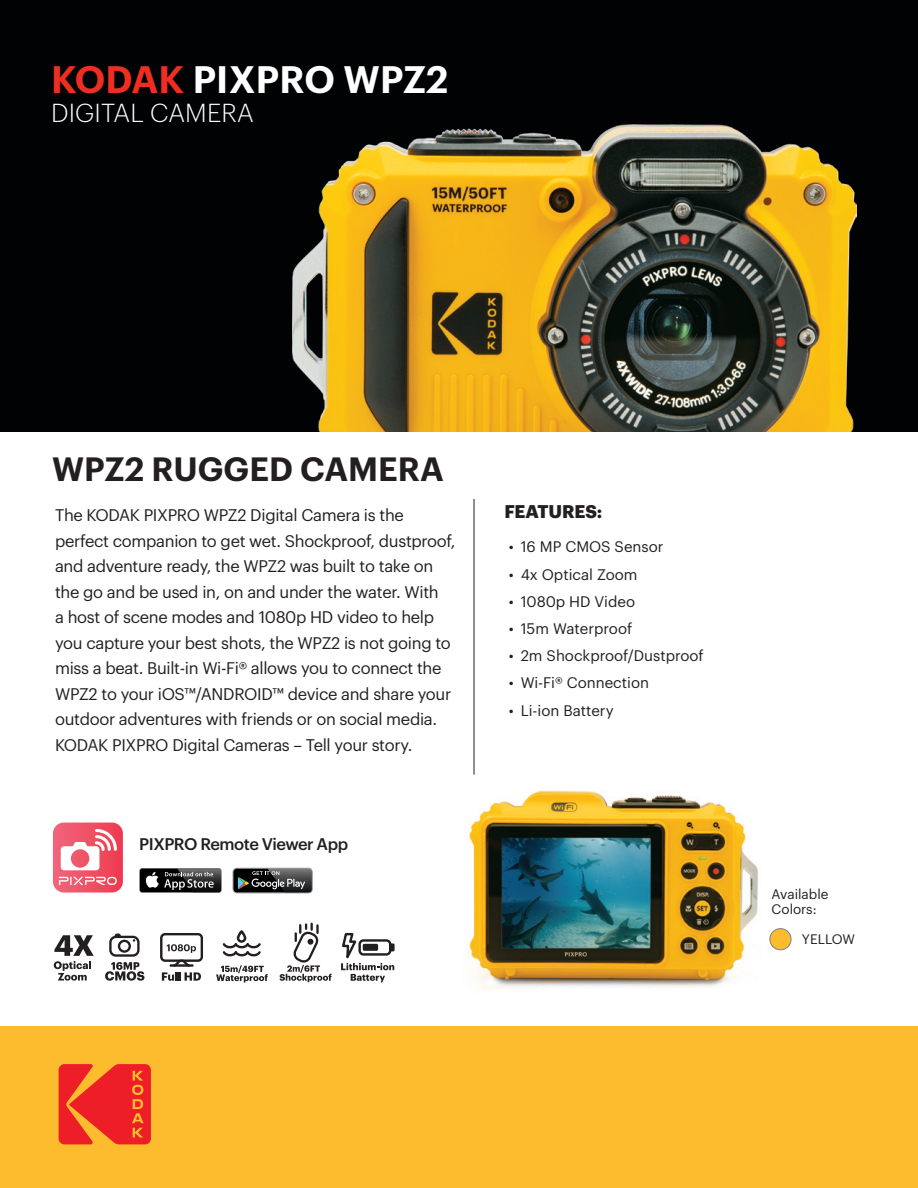
<style>
.page{position:relative;width:918px;height:1188px;background:#fff}
.page>*{position:absolute;margin:0;border:0;box-sizing:border-box;transform-origin:0 0}
.t1{font:600 37.5px "Graphik";letter-spacing:.005em;color:#fff}
.t2{font:600 33px "Graphik";color:#231f20}
.t3{font:300 25.5px "Graphik";letter-spacing:.005em;color:#fff}
.t4{font:700 18px "Graphik";letter-spacing:-.01em;color:#231f20}
.t5{font:16.5px/25.5px "Graphik";letter-spacing:-.02em;color:#231f20}
.t6{font:500 16.5px "Graphik";letter-spacing:-.03em;color:#231f20}
.t7{font:15px "Graphik";color:#231f20}
.t8{font:13.5px/15px "Graphik";color:#231f20}
.s1{color:#ee2e22}
</style>
<div class="page">
<img style="left:469px;top:790px;width:289px;height:201px">
<div style="left:109px;top:936px;width:31px;height:21px;border:2px solid #231f20;border-radius:5px"></div>
<svg style="left:115px;top:933px;width:6px;height:4px"></svg>
<div style="left:118px;top:940px;width:13px;height:13px;border:2px solid #231f20;border-radius:50%"></div>
<svg style="left:105px;top:962px;width:39px;height:19px"></svg>
<svg style="left:54px;top:935px;width:40px;height:46px"></svg>
<div style="left:160px;top:933px;width:43px;height:29px;border:2px solid #231f20;border-radius:4px"></div>
<svg style="left:162px;top:944px;width:39px;height:37px"></svg>
<div style="left:237px;top:930px;width:9px;height:13px;border:2px solid #231f20;border-radius:4px"></div>
<svg style="left:222px;top:941px;width:39px;height:15px"></svg>
<svg style="left:216px;top:965px;width:52px;height:18px"></svg>
<svg style="left:280px;top:924px;width:52px;height:58px"></svg>
<svg style="left:341px;top:932px;width:53px;height:50px"></svg>
<div style="left:363px;top:944px;width:15px;height:7px;border:3px solid #231f20"></div>
<div style="left:0;top:1026px;width:918px;height:162px;background:#fdbb2e"></div>
<div style="left:770px;top:929px;width:21px;height:21px;background:#fdbb2e;border-radius:50%"></div>
<div style="left:769px;top:928px;width:22px;height:22px;border:1px solid #808083;border-radius:50%"></div>
<div style="left:0;top:0;width:918px;height:432px;background:#010203"></div>
<svg style="left:59px;top:1064px;width:92px;height:80px"></svg>
<hr style="left:474px;top:499px;width:1px;height:276px;background:#231f20">
<img style="left:293px;top:125px;width:563px;height:307px">
<svg style="left:139px;top:868px;width:83px;height:25px"></svg>
<div style="left:140px;top:869px;width:81px;height:23px;background:#000001;border-radius:2px"></div>
<img style="left:177px;top:868px;width:45px;height:25px">
<svg style="left:145px;top:872px;width:69px;height:18px"></svg>
<svg style="left:233px;top:868px;width:79px;height:25px"></svg>
<div style="left:233px;top:868px;width:80px;height:25px;border:1px solid #939598;border-radius:4px"></div>
<svg style="left:53px;top:823px;width:70px;height:70px"></svg>
<svg style="left:238px;top:869px;width:74px;height:24px;background:#434545"></svg>
<h1 class="t1" style="left:51px;top:51px;width:399px"><span class="s1">KODAK</span> PIXPRO WPZ2</h1>
<h3 class="t3" style="left:51px;top:94px;width:204px">DIGITAL CAMERA</h3>
<h2 class="t2" style="left:52px;top:444px;width:393px">WPZ2 RUGGED CAMERA</h2>
<p class="t5" style="left:55px;top:501px;width:350px">The KODAK PIXPRO WPZ2 Digital Camera is the</p>
<p class="t4" style="left:504px;top:498px;width:99px">FEATURES:</p>
<p class="t5" style="left:55px;top:526px;width:402px">perfect companion to get wet. Shockproof, dustproof, and adventure ready, the WPZ2 was built to take on the go and be used in, on and under the water. With<br>a host of scene modes and 1080p HD video to help you capture your best shots, the WPZ2 is not going to miss a beat. Built-in Wi-Fi® allows you to connect the WPZ2 to your iOS™/ANDROID™ device and share your outdoor adventures with friends or on social media.<br>KODAK PIXPRO Digital Cameras – Tell your story.</p>
<p class="t7" style="left:509px;top:536px;width:156px">• 16 MP CMOS Sensor</p>
<p class="t7" style="left:509px;top:563px;width:130px">• 4x Optical Zoom</p>
<p class="t7" style="left:509px;top:590px;width:128px">• 1080p HD Video</p>
<p class="t7" style="left:509px;top:617px;width:125px">• 15m Waterproof</p>
<p class="t7" style="left:509px;top:645px;width:197px">• 2m Shockproof/Dustproof</p>
<p class="t7" style="left:509px;top:672px;width:142px">• Wi-Fi® Connection</p>
<p class="t7" style="left:509px;top:699px;width:106px">• Li-ion Battery</p>
<p class="t6" style="left:139px;top:831px;width:210px">PIXPRO Remote Viewer App</p>
<p class="t8" style="left:772px;top:885px;width:58px">Available<br>Colors:</p>
<p class="t8" style="left:802px;top:930px;width:55px">YELLOW</p>
</div>
